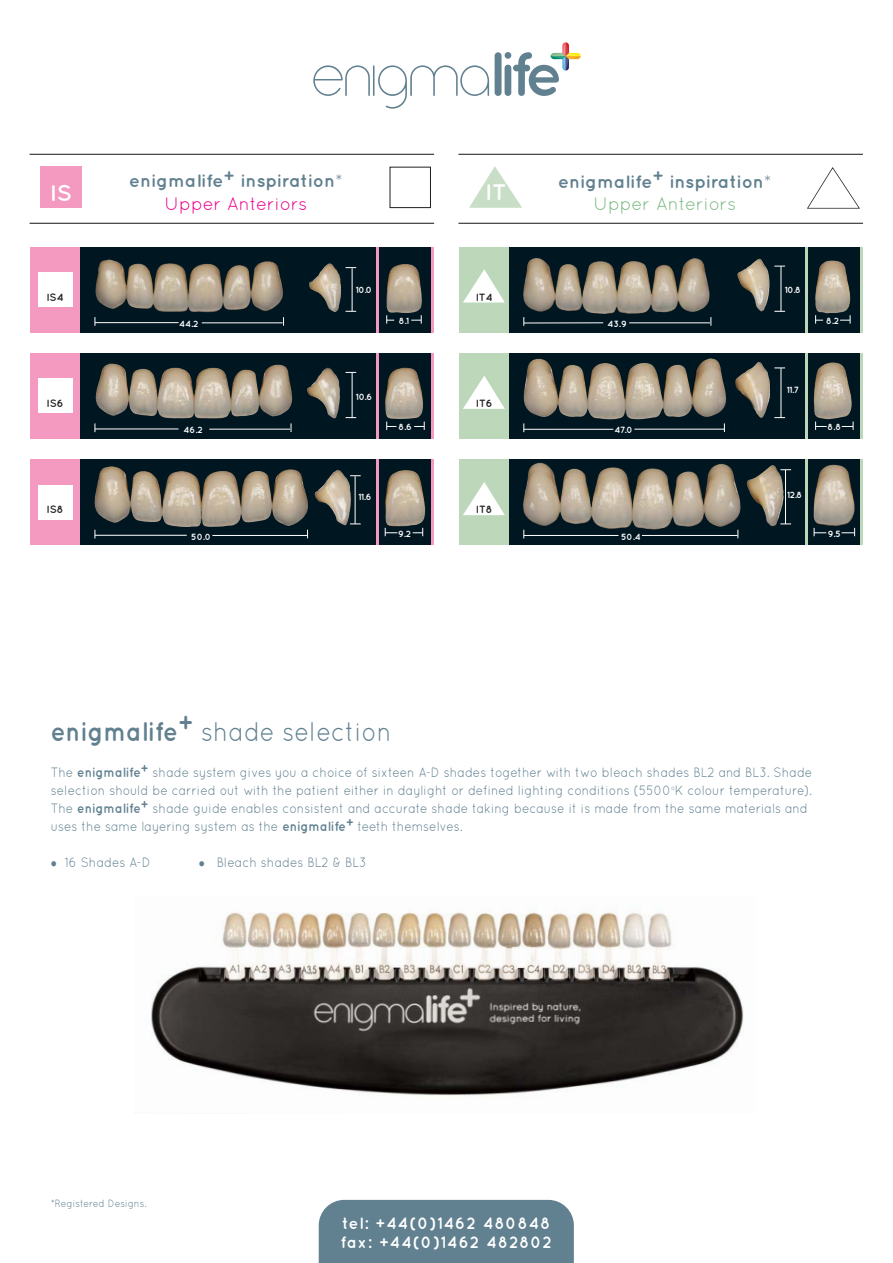
<style>
.page{position:relative;width:893px;height:1263px;background:#fff}
.page>*{position:absolute;margin:0;border:0;box-sizing:border-box;transform-origin:0 0}
.t1{font:27px "Quicksand";color:#618090;scale:.9 1}
.t2{font:700 22.5px "Quicksand";color:#fff}
.t3{font:700 18px/22.5px "Quicksand";color:#618090;text-align:center}
.t4{font:700 16.5px/19.5px "Quicksand";letter-spacing:.07em;color:#fff;scale:.95 1}
.t5{font:13.5px/18px "Quicksand";color:#618090;scale:.9 1}
.t6{font:10.5px "Quicksand";color:#618090;scale:.9 1}
.t7{font:700 10.5px "Quicksand";color:#231f20}
.t8{font:700 9px "Quicksand";letter-spacing:-.035em;color:#fff}
.s1{font-weight:400}
.s2{font-weight:400;color:#ec008c}
.s3{font-weight:400;color:#7db983}
.s4{font-weight:700}
</style>
<div class="page">
<svg style="left:469px;top:166px;width:53px;height:42px"></svg>
<svg style="left:807px;top:167px;width:53px;height:42px"></svg>
<hr style="left:458px;top:223px;width:405px;height:1px;background:#231f20">
<hr style="left:458px;top:154px;width:405px;height:1px;background:#231f20">
<div style="left:459px;top:247px;width:404px;height:85px;background:#bcd7ba"></div>
<div style="left:510px;top:247px;width:295px;height:85px;background:#001722"></div>
<img style="left:523px;top:258px;width:187px;height:56px">
<svg style="left:463px;top:269px;width:42px;height:34px"></svg>
<hr style="left:524px;top:322px;width:79px;height:1px;background:#fff">
<hr style="left:629px;top:322px;width:81px;height:1px;background:#fff">
<hr style="left:781px;top:266px;width:1px;height:45px;background:#fff">
<div style="left:808px;top:247px;width:51px;height:85px;background:#001722"></div>
<img style="left:815px;top:260px;width:36px;height:54px">
<svg style="left:840px;top:315px;width:11px;height:9px"></svg>
<svg style="left:815px;top:315px;width:8px;height:9px"></svg>
<img style="left:737px;top:258px;width:32px;height:54px">
<div style="left:459px;top:353px;width:404px;height:85px;background:#bcd7ba"></div>
<div style="left:510px;top:353px;width:295px;height:85px;background:#001722"></div>
<img style="left:523px;top:358px;width:204px;height:62px">
<svg style="left:463px;top:376px;width:42px;height:33px"></svg>
<hr style="left:524px;top:429px;width:89px;height:1px;background:#fff">
<hr style="left:634px;top:429px;width:90px;height:1px;background:#fff">
<hr style="left:781px;top:368px;width:1px;height:50px;background:#fff">
<div style="left:808px;top:353px;width:51px;height:85px;background:#001722"></div>
<img style="left:813px;top:362px;width:39px;height:57px">
<svg style="left:842px;top:421px;width:12px;height:9px"></svg>
<svg style="left:815px;top:421px;width:12px;height:9px"></svg>
<img style="left:735px;top:362px;width:34px;height:56px">
<div style="left:459px;top:460px;width:404px;height:85px;background:#bcd7ba"></div>
<div style="left:510px;top:460px;width:295px;height:85px;background:#001722"></div>
<img style="left:523px;top:462px;width:218px;height:69px">
<svg style="left:463px;top:482px;width:42px;height:33px"></svg>
<hr style="left:524px;top:535px;width:94px;height:1px;background:#fff">
<hr style="left:642px;top:535px;width:96px;height:1px;background:#fff">
<hr style="left:785px;top:470px;width:1px;height:54px;background:#fff">
<div style="left:808px;top:460px;width:51px;height:85px;background:#001722"></div>
<img style="left:813px;top:465px;width:42px;height:62px">
<svg style="left:842px;top:528px;width:13px;height:8px"></svg>
<svg style="left:814px;top:528px;width:12px;height:8px"></svg>
<img style="left:746px;top:465px;width:38px;height:61px">
<hr style="left:30px;top:223px;width:404px;height:1px;background:#231f20">
<hr style="left:30px;top:154px;width:404px;height:1px;background:#231f20">
<div style="left:30px;top:247px;width:404px;height:85px;background:#f49ac1"></div>
<div style="left:81px;top:247px;width:295px;height:85px;background:#001722"></div>
<img style="left:95px;top:259px;width:188px;height:54px">
<hr style="left:202px;top:322px;width:81px;height:1px;background:#fff">
<hr style="left:352px;top:268px;width:1px;height:43px;background:#fff">
<div style="left:379px;top:247px;width:51px;height:85px;background:#001722"></div>
<img style="left:386px;top:264px;width:36px;height:49px">
<svg style="left:411px;top:315px;width:11px;height:9px"></svg>
<svg style="left:386px;top:315px;width:8px;height:9px"></svg>
<img style="left:309px;top:263px;width:31px;height:49px">
<div style="left:41px;top:167px;width:41px;height:41px;background:#f49ac1"></div>
<div style="left:390px;top:167px;width:41px;height:41px;border:1px solid #231f20"></div>
<div style="left:38px;top:272px;width:34px;height:34px;background:#fff"></div>
<div style="left:30px;top:353px;width:404px;height:85px;background:#f49ac1"></div>
<div style="left:81px;top:353px;width:295px;height:85px;background:#001722"></div>
<img style="left:95px;top:363px;width:198px;height:56px">
<hr style="left:209px;top:429px;width:81px;height:1px;background:#fff">
<hr style="left:352px;top:373px;width:1px;height:45px;background:#fff">
<div style="left:379px;top:353px;width:51px;height:85px;background:#001722"></div>
<img style="left:385px;top:367px;width:38px;height:52px">
<svg style="left:414px;top:421px;width:11px;height:9px"></svg>
<svg style="left:386px;top:421px;width:10px;height:9px"></svg>
<img style="left:307px;top:367px;width:33px;height:52px">
<div style="left:38px;top:379px;width:34px;height:34px;background:#fff"></div>
<div style="left:30px;top:460px;width:404px;height:85px;background:#f49ac1"></div>
<div style="left:81px;top:460px;width:295px;height:85px;background:#001722"></div>
<img style="left:94px;top:466px;width:214px;height:61px">
<hr style="left:212px;top:535px;width:95px;height:1px;background:#fff">
<hr style="left:355px;top:476px;width:1px;height:48px;background:#fff">
<div style="left:379px;top:460px;width:51px;height:85px;background:#001722"></div>
<img style="left:385px;top:470px;width:41px;height:57px">
<svg style="left:413px;top:528px;width:10px;height:8px"></svg>
<svg style="left:385px;top:528px;width:12px;height:8px"></svg>
<img style="left:314px;top:470px;width:37px;height:55px">
<div style="left:38px;top:485px;width:34px;height:34px;background:#fff"></div>
<hr style="left:95px;top:322px;width:83px;height:1px;background:#fff">
<hr style="left:95px;top:429px;width:83px;height:1px;background:#fff">
<hr style="left:95px;top:535px;width:92px;height:1px;background:#fff">
<div style="left:495px;top:52px;width:6px;height:44px;background:#618090;border-radius:3px"></div>
<div style="left:505px;top:65px;width:6px;height:31px;background:#618090;border-radius:3px"></div>
<svg style="left:513px;top:42px;width:68px;height:54px"></svg>
<div style="left:505px;top:52px;width:6px;height:7px;background:#618090;border-radius:50%"></div>
<svg style="left:313px;top:65px;width:57px;height:31px"></svg>
<hr style="left:373px;top:65px;width:1px;height:31px;background:#618090">
<svg style="left:378px;top:65px;width:111px;height:44px"></svg>
<img style="left:151px;top:912px;width:593px;height:184px">
<div style="left:319px;top:1200px;width:255px;height:63px;background:#618090"></div>
<h2 class="t2" style="left:50px;top:184px;width:23px">IS</h2>
<h3 class="t3" style="left:129px;top:172px;width:215px">enigmalife+ inspiration<span class="s1">*<br></span><span class="s2">Upper Anteriors</span></h3>
<h2 class="t2" style="left:485px;top:184px;width:23px">IT</h2>
<h3 class="t3" style="left:558px;top:172px;width:215px">enigmalife+ inspiration<span class="s1">*<br></span><span class="s3">Upper Anteriors</span></h3>
<p class="t7" style="left:46px;top:293px;width:19px">IS4</p>
<p class="t8" style="left:356px;top:287px;width:18px">10.0</p>
<p class="t7" style="left:476px;top:293px;width:18px">IT4</p>
<p class="t8" style="left:785px;top:287px;width:18px">10.8</p>
<p class="t8" style="left:179px;top:321px;width:21px">44.2</p>
<p class="t8" style="left:399px;top:318px;width:12px">8.1</p>
<p class="t8" style="left:607px;top:321px;width:21px">43.9</p>
<p class="t8" style="left:826px;top:318px;width:15px">8.2</p>
<p class="t7" style="left:47px;top:400px;width:18px">IS6</p>
<p class="t8" style="left:356px;top:393px;width:18px">10.6</p>
<p class="t7" style="left:476px;top:399px;width:18px">IT6</p>
<p class="t8" style="left:787px;top:386px;width:14px">11.7</p>
<p class="t8" style="left:184px;top:427px;width:21px">46.2</p>
<p class="t8" style="left:398px;top:424px;width:15px">8.6</p>
<p class="t8" style="left:615px;top:427px;width:20px">47.0</p>
<p class="t8" style="left:828px;top:424px;width:15px">8.8</p>
<p class="t8" style="left:359px;top:493px;width:14px">11.6</p>
<p class="t8" style="left:787px;top:492px;width:17px">12.8</p>
<p class="t7" style="left:47px;top:506px;width:18px">IS8</p>
<p class="t7" style="left:476px;top:506px;width:18px">IT8</p>
<p class="t8" style="left:191px;top:533px;width:21px">50.0</p>
<p class="t8" style="left:398px;top:530px;width:15px">9.2</p>
<p class="t8" style="left:621px;top:533px;width:21px">50.4</p>
<p class="t8" style="left:828px;top:530px;width:15px">9.5</p>
<h1 class="t1" style="left:51px;top:722px;width:380px"><span class="s4">enigmalife</span><sup>+</sup> shade selection</h1>
<p class="t5" style="left:51px;top:764px;width:848px">The <span class="s4">enigmalife</span><sup>+</sup> shade system gives you a choice of sixteen A-D shades together with two bleach shades BL2 and BL3. Shade selection should be carried out with the patient either in daylight or defined lighting conditions (5500<sup>o</sup>K colour temperature).<br>The <span class="s4">enigmalife</span><sup>+</sup> shade guide enables consistent and accurate shade taking because it is made from the same materials and uses the same layering system as the <span class="s4">enigmalife</span><sup>+</sup> teeth themselves.</p>
<p class="t5" style="left:65px;top:854px;width:97px">16 Shades A-D</p>
<p class="t5" style="left:217px;top:854px;width:168px">Bleach shades BL2 &amp; BL3</p>
<p class="t6" style="left:51px;top:1200px;width:108px">*Registered Designs.</p>
<p class="t4" style="left:340px;top:1215px;width:224px">tel: +44(0)1462 480848 fax: +44(0)1462 482802</p>
</div>
